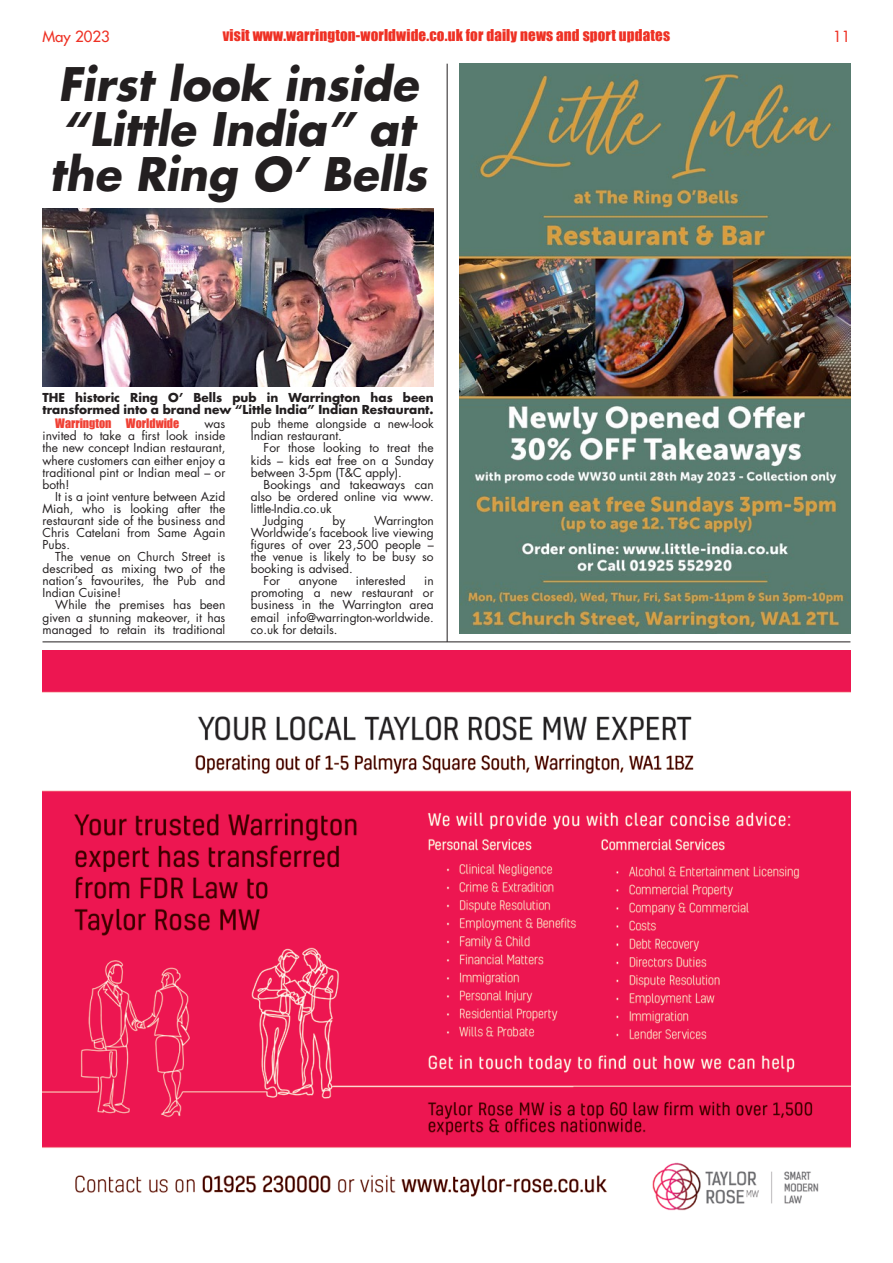
<style>
.page{position:relative;width:893px;height:1263px;background:#fff}
.page>*{position:absolute;margin:0;border:0;box-sizing:border-box;transform-origin:0 0}
.t1{font:italic 700 45px/45px "Futura Std";color:#231f20}
.t2{font:15px "Impact";letter-spacing:.01em;color:#ee3124}
.t3{font:500 15px "Futura Std";color:#ee3124}
.t4{font:12px/12px "Futura Std";color:#231f20;text-align:justify}
.t5{font:700 12px/12px "Futura Std";color:#231f20}
.t6{font:12px "Impact";color:#ef4135}
</style>
<div class="page">
<hr style="left:43px;top:642px;width:807px;height:1px;background:#231f20">
<hr style="left:447px;top:64px;width:1px;height:578px;background:#231f20">
<img style="left:43px;top:651px;width:807px;height:560px">
<img style="left:43px;top:209px;width:391px;height:178px">
<img style="left:459px;top:64px;width:392px;height:570px">
<p class="t3" style="left:43px;top:27px;width:69px">May 2023</p>
<p class="t2" style="left:223px;top:24px;width:449px">visit www.warrington-worldwide.co.uk for daily news and sport updates</p>
<p class="t3" style="left:833px;top:27px;width:19px">11</p>
<h1 class="t1" style="left:49px;top:62px;width:379px">First look inside “Little India” at the Ring O’ Bells</h1>
<p class="t5" style="left:43px;top:391px;width:393px">THE historic Ring O’ Bells pub in Warrington has been transformed into a brand new “Little India” Indian Restaurant.</p>
<p class="t6" style="left:55px;top:414px;width:126px">Warrington Worldwide</p>
<p class="t4" style="left:251px;top:418px;width:184px">pub theme alongside a new-look<br>Indian restaurant.</p>
<p class="t4" style="left:251px;top:442px;width:184px;text-indent:13px">For those looking to treat the kids – kids eat free on a Sunday between 3-5pm (T&amp;C apply).</p>
<p class="t4" style="left:264px;top:478px;width:172px">Bookings and takeaways can</p>
<p class="t4" style="left:251px;top:490px;width:184px">also be ordered online via www.</p>
<p class="t4" style="left:251px;top:502px;width:82px">little-India.co.uk</p>
<p class="t4" style="left:264px;top:515px;width:42px">Judging</p>
<p class="t4" style="left:333px;top:515px;width:14px">by</p>
<p class="t4" style="left:374px;top:515px;width:61px">Warrington</p>
<p class="t4" style="left:251px;top:527px;width:184px">Worldwide’s facebook live viewing</p>
<p class="t4" style="left:251px;top:539px;width:184px">figures of over 23,500 people –</p>
<p class="t4" style="left:251px;top:551px;width:184px">the venue is likely to be busy so</p>
<p class="t4" style="left:251px;top:563px;width:103px">booking is advised.</p>
<p class="t4" style="left:264px;top:575px;width:18px">For</p>
<p class="t4" style="left:299px;top:575px;width:40px">anyone</p>
<p class="t4" style="left:356px;top:575px;width:51px">interested</p>
<p class="t4" style="left:43px;top:418px;width:184px;text-indent:162px">was invited to take a first look inside the new concept Indian restaurant, where customers can either enjoy a traditional pint or Indian meal – or both!</p>
<p class="t4" style="left:43px;top:490px;width:184px;text-indent:13px">It is a joint venture between Azid Miah, who is looking after the restaurant side of the business and Chris Catelani from Same Again Pubs.</p>
<p class="t4" style="left:43px;top:551px;width:184px;text-indent:13px">The venue on Church Street is described as mixing two of the nation’s favourites, the Pub and Indian Cuisine!</p>
<p class="t4" style="left:43px;top:599px;width:184px;text-indent:13px">While the premises has been given a stunning makeover, it has managed to retain its traditional</p>
<p class="t4" style="left:251px;top:575px;width:184px;text-indent:173px">in promoting a new restaurant or business in the Warrington area email info@warrington-worldwide. co.uk for details.</p>
</div>
